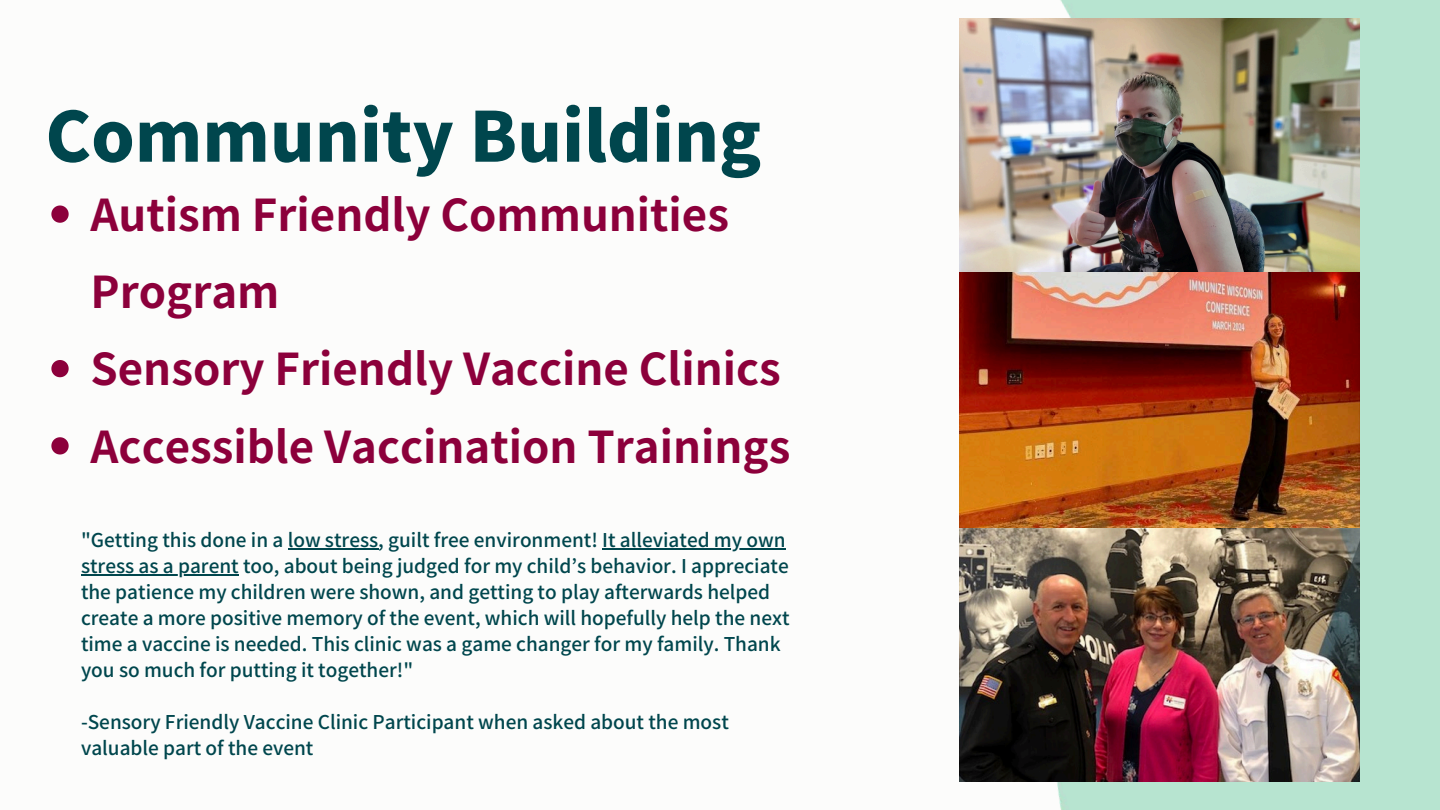
<style>
.page{position:relative;width:1440px;height:810px;background:#fcfcfb}
.page>*{position:absolute;margin:0;border:0;box-sizing:border-box;transform-origin:0 0}
.t1{font:900 68.6px "Noto Sans JP";color:#00464d}
.t2{font:700 43.8px/77.2px "Noto Sans JP";color:#8c003b}
.t3{font:500 19px/26.1px "Noto Sans JP";color:#00464d}
</style>
<div class="page">
<img style="left:959px;top:0;width:481px;height:810px">
<img style="left:960px;top:18px;width:399px;height:764px">
<svg style="left:51px;top:206px;width:18px;height:17px"></svg>
<svg style="left:51px;top:360px;width:18px;height:17px"></svg>
<svg style="left:51px;top:437px;width:18px;height:17px"></svg>
<hr style="left:288px;top:548px;width:90px;height:2px;background:#00464d">
<hr style="left:602px;top:548px;width:184px;height:2px;background:#00464d">
<hr style="left:81px;top:574px;width:158px;height:2px;background:#00464d">
<h1 class="t1" style="left:45px;top:82px;width:717px">Community Building</h1>
<p class="t2" style="left:91px;top:173px;width:640px">Autism Friendly Communities<br>Program</p>
<p class="t2" style="left:91px;top:328px;width:692px">Sensory Friendly Vaccine Clinics</p>
<p class="t2" style="left:91px;top:405px;width:701px">Accessible Vaccination Trainings</p>
<p class="t3" style="left:81px;top:525px;width:710px">"Getting this done in a low stress, guilt free environment! It alleviated my own stress as a parent too, about being judged for my child’s behavior. I appreciate the patience my children were shown, and getting to play afterwards helped create a more positive memory of the event, which will hopefully help the next time a vaccine is needed. This clinic was a game changer for my family. Thank you so much for putting it together!"</p>
<p class="t3" style="left:81px;top:708px;width:649px">-Sensory Friendly Vaccine Clinic Participant when asked about the most valuable part of the event</p>
</div>
